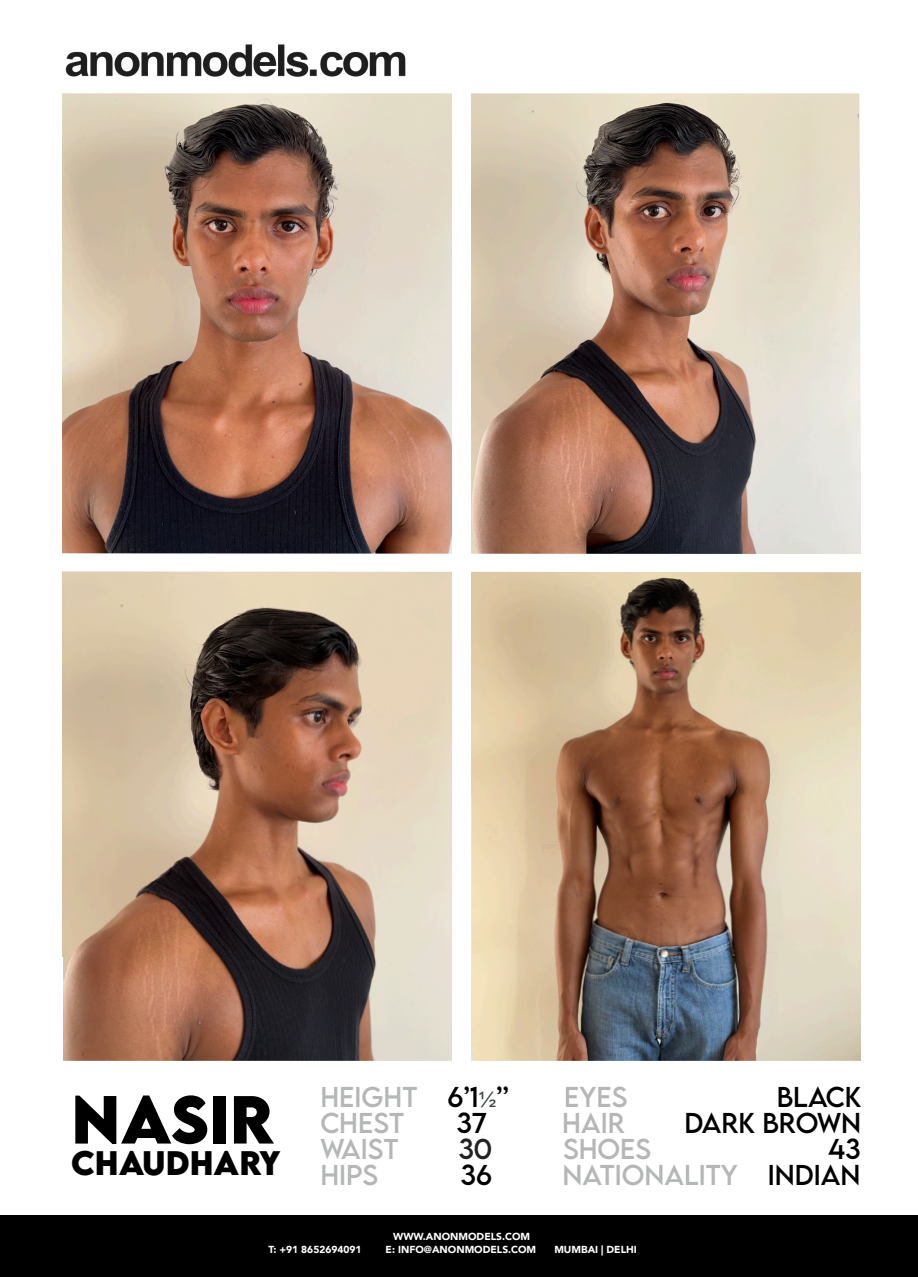
<style>
.page{position:relative;width:918px;height:1277px;background:#fff}
.page>*{position:absolute;margin:0;border:0;box-sizing:border-box;transform-origin:0 0}
.t1{font:700 60.3px "LEMONMILK";color:#000}
.t2{font:700 30.3px "LEMONMILK";color:#000}
.t3{font:25.5px/26.1px "LEMONMILK";color:#b5b6b6}
.t4{font:25.5px "LEMONMILK";color:#000}
.t5{font:25.5px "LEMONMILK";color:#222}
.t6{font:900 10.2px "Avenir";color:#fff}
.s1{color:#000}
.s2{font-family:"Arial";font-size:21px;color:#3c4044}
</style>
<div class="page">
<img style="left:62px;top:572px;width:390px;height:488px">
<img style="left:471px;top:572px;width:390px;height:488px">
<img style="left:62px;top:134px;width:390px;height:419px">
<img style="left:471px;top:93px;width:390px;height:460px">
<div style="left:0;top:1215px;width:917px;height:62px;background:#000"></div>
<svg style="left:62px;top:553px;width:799px;height:19px"></svg>
<img style="left:62px;top:44px;width:390px;height:90px">
<h1 class="t1" style="left:71px;top:1078px;width:205px">NASIR</h1>
<h2 class="t2" style="left:71px;top:1141px;width:211px">CHAUDHARY</h2>
<h3 class="t3" style="left:320px;top:1083px;width:190px">HEIGHT <span class="s1">6’1</span><span class="s2">½</span><span class="s1">’’<br></span>CHEST</h3>
<h3 class="t4" style="left:456px;top:1105px;width:32px">37</h3>
<h3 class="t3" style="left:320px;top:1135px;width:80px">WAIST</h3>
<h3 class="t5" style="left:458px;top:1131px;width:35px">30</h3>
<h3 class="t3" style="left:320px;top:1161px;width:59px">HIPS</h3>
<h3 class="t4" style="left:460px;top:1157px;width:33px">36</h3>
<p class="t6" style="left:393px;top:1230px;width:138px">WWW.ANONMODELS.COM</p>
<h3 class="t3" style="left:564px;top:1082px;width:65px">EYES</h3>
<h3 class="t4" style="left:776px;top:1079px;width:86px">BLACK</h3>
<h3 class="t3" style="left:562px;top:1109px;width:64px">HAIR</h3>
<h3 class="t4" style="left:684px;top:1105px;width:178px">DARK BROWN</h3>
<h3 class="t3" style="left:563px;top:1135px;width:90px">SHOES</h3>
<h3 class="t3" style="left:562px;top:1135px;width:299px;text-align:right"><span class="s1">43<br></span>NATIONALITY <span class="s1">INDIAN</span></h3>
<p class="t6" style="left:268px;top:1243px;width:95px">T: +91 8652694091</p>
<p class="t6" style="left:385px;top:1243px;width:152px">E: INFO@ANONMODELS.COM</p>
<p class="t6" style="left:554px;top:1243px;width:84px">MUMBAI | DELHI</p>
</div>
